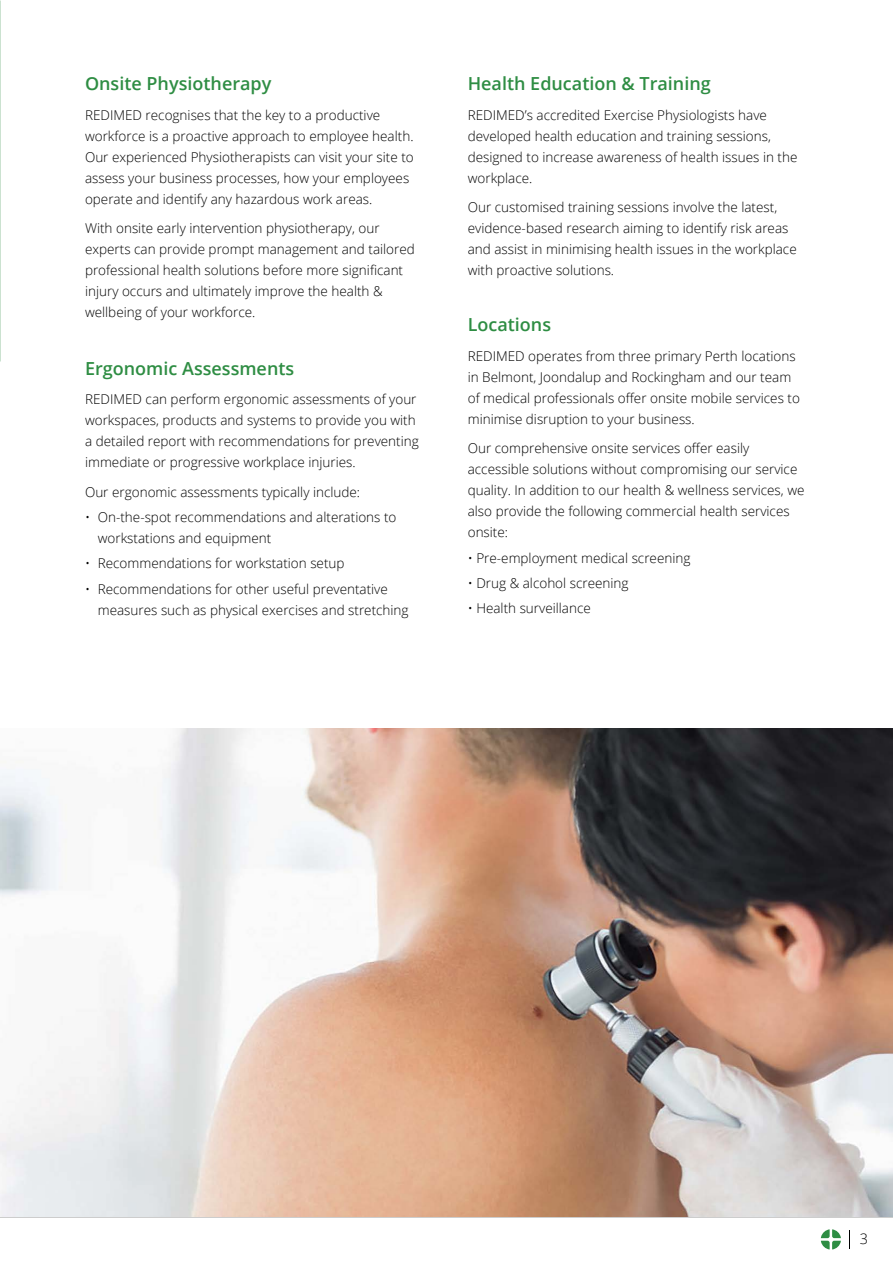
<style>
.page{position:relative;width:893px;height:1263px;background:#fff}
.page>*{position:absolute;margin:0;border:0;box-sizing:border-box;transform-origin:0 0}
.t1{font:600 18px "Open Sans";color:#2e8d43}
.t2{font:300 14.4px "Open Sans";color:#000}
.t3{font:300 13.5px/21px "Open Sans";color:#000}
</style>
<div class="page">
<svg style="left:821px;top:1229px;width:20px;height:20px"></svg>
<hr style="left:0;top:1216px;width:893px;height:1px;background:#000">
<img style="left:0;top:729px;width:893px;height:487px">
<h1 class="t1" style="left:85px;top:71px;width:188px">Onsite Physiotherapy</h1>
<p class="t3" style="left:85px;top:104px;width:330px">REDIMED recognises that the key to a productive workforce is a proactive approach to employee health.<br>Our experienced Physiotherapists can visit your site to assess your business processes, how your employees operate and identify any hazardous work areas.</p>
<p class="t3" style="left:85px;top:218px;width:331px">With onsite early intervention physiotherapy, our experts can provide prompt management and tailored professional health solutions before more significant injury occurs and ultimately improve the health &amp; wellbeing of your workforce.</p>
<h1 class="t1" style="left:85px;top:356px;width:211px">Ergonomic Assessments</h1>
<p class="t3" style="left:85px;top:389px;width:335px">REDIMED can perform ergonomic assessments of your workspaces, products and systems to provide you with a detailed report with recommendations for preventing immediate or progressive workplace injuries.</p>
<p class="t3" style="left:85px;top:481px;width:277px">Our ergonomic assessments typically include:</p>
<p class="t3" style="left:98px;top:506px;width:300px;text-indent:-13px">• On-the-spot recommendations and alterations to workstations and equipment</p>
<p class="t3" style="left:85px;top:553px;width:261px">• Recommendations for workstation setup</p>
<p class="t3" style="left:98px;top:578px;width:312px;text-indent:-13px">• Recommendations for other useful preventative measures such as physical exercises and stretching</p>
<h1 class="t1" style="left:468px;top:71px;width:245px">Health Education &amp; Training</h1>
<p class="t3" style="left:468px;top:104px;width:331px">REDIMED’s accredited Exercise Physiologists have developed health education and training sessions, designed to increase awareness of health issues in the workplace.</p>
<p class="t3" style="left:468px;top:197px;width:330px">Our customised training sessions involve the latest, evidence-based research aiming to identify risk areas and assist in minimising health issues in the workplace with proactive solutions.</p>
<h1 class="t1" style="left:468px;top:312px;width:85px">Locations</h1>
<p class="t3" style="left:468px;top:345px;width:334px">REDIMED operates from three primary Perth locations in Belmont, Joondalup and Rockingham and our team of medical professionals offer onsite mobile services to minimise disruption to your business.</p>
<p class="t3" style="left:468px;top:438px;width:338px">Our comprehensive onsite services offer easily accessible solutions without compromising our service quality. In addition to our health &amp; wellness services, we also provide the following commercial health services onsite:</p>
<p class="t3" style="left:468px;top:547px;width:224px">• Pre-employment medical screening</p>
<p class="t3" style="left:468px;top:572px;width:162px">• Drug &amp; alcohol screening</p>
<p class="t3" style="left:468px;top:597px;width:125px">• Health surveillance</p>
<p class="t2" style="left:860px;top:1229px;width:10px">3</p>
</div>
